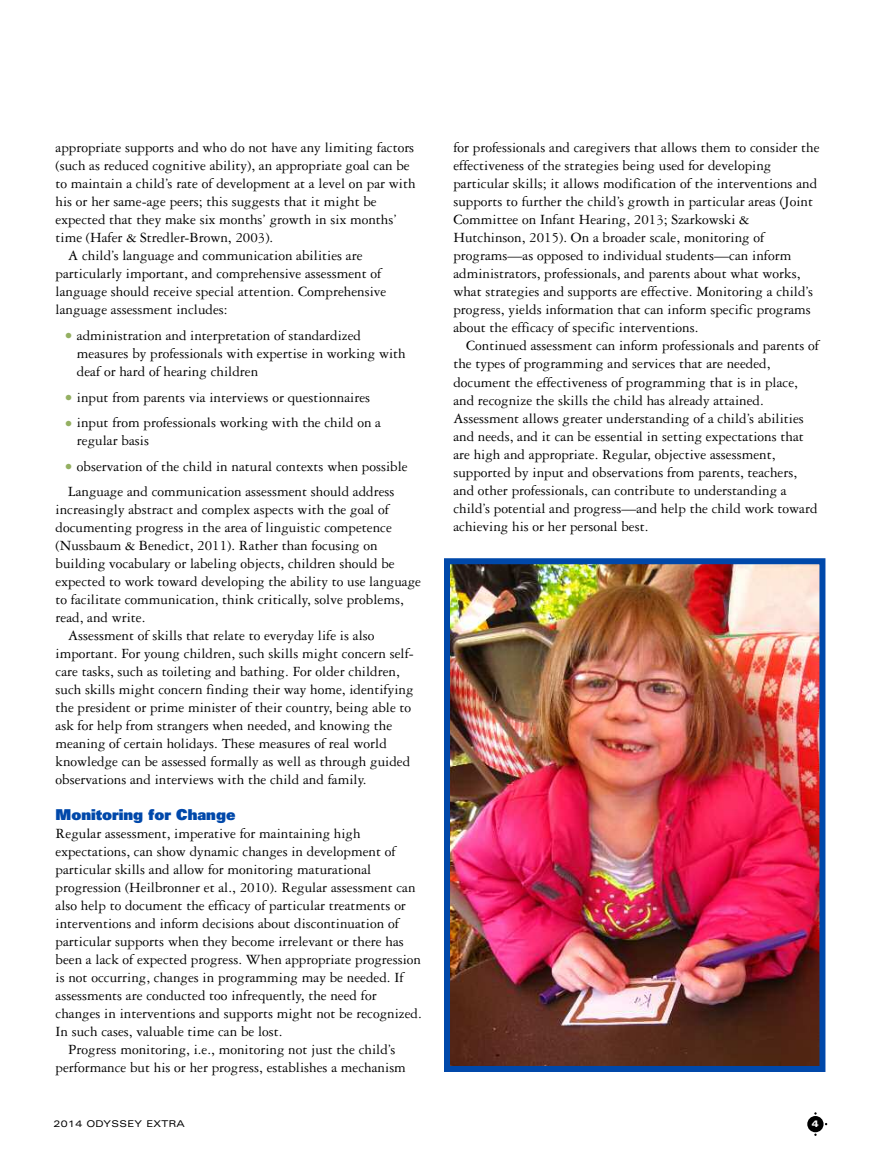
<style>
.page{position:relative;width:878px;height:1175px;background:#fff}
.page>*{position:absolute;margin:0;border:0;box-sizing:border-box;transform-origin:0 0}
.t1{font:15px/18px "Garamond Three";color:#000}
.t2{font:900 15px "Univers";color:#0048aa}
.t3{font:expanded 9.3px "Univers";letter-spacing:.035em;color:#000}
.t4{font:900 expanded 9.3px "Univers";color:#fff}
.s1{font-size:18px;color:#94b062}
</style>
<div class="page">
<div style="left:807px;top:1116px;width:16px;height:16px;background:#000;border-radius:50%"></div>
<img style="left:451px;top:565px;width:367px;height:500px">
<div style="left:444px;top:558px;width:381px;height:514px;border:6px solid #0048aa"></div>
<p class="t1" style="left:56px;top:139px;width:360px">appropriate supports and who do not have any limiting factors</p>
<p class="t1" style="left:55px;top:157px;width:356px">(such as reduced cognitive ability), an appropriate goal can be</p>
<p class="t1" style="left:55px;top:175px;width:361px">to maintain a child’s rate of development at a level on par with</p>
<p class="t1" style="left:55px;top:193px;width:323px">his or her same-age peers; this suggests that it might be</p>
<p class="t1" style="left:55px;top:211px;width:343px">expected that they make six months’ growth in six months’</p>
<p class="t1" style="left:55px;top:229px;width:219px">time (Hafer &amp; Stredler-Brown, 2003).</p>
<p class="t1" style="left:68px;top:247px;width:296px">A child’s language and communication abilities are</p>
<p class="t1" style="left:55px;top:265px;width:327px">particularly important, and comprehensive assessment of</p>
<p class="t1" style="left:55px;top:283px;width:332px">language should receive special attention. Comprehensive</p>
<p class="t1" style="left:55px;top:301px;width:174px">language assessment includes:</p>
<p class="t1" style="left:77px;top:326px;width:330px;text-indent:-13px"><span class="s1">•</span> administration and interpretation of standardized measures by professionals with expertise in working with deaf or hard of hearing children</p>
<p class="t1" style="left:64px;top:388px;width:307px"><span class="s1">•</span> input from parents via interviews or questionnaires</p>
<p class="t1" style="left:77px;top:413px;width:306px;text-indent:-13px"><span class="s1">•</span> input from professionals working with the child on a regular basis</p>
<p class="t1" style="left:64px;top:453px;width:345px;line-height:25.5px"><span class="s1">•</span> observation of the child in natural contexts when possible<br>Language and communication assessment should address</p>
<p class="t1" style="left:55px;top:500px;width:335px">increasingly abstract and complex aspects with the goal of</p>
<p class="t1" style="left:55px;top:518px;width:338px">documenting progress in the area of linguistic competence</p>
<p class="t1" style="left:55px;top:536px;width:324px">(Nussbaum &amp; Benedict, 2011). Rather than focusing on</p>
<p class="t1" style="left:55px;top:554px;width:341px">building vocabulary or labeling objects, children should be</p>
<p class="t1" style="left:55px;top:572px;width:367px">expected to work toward developing the ability to use language</p>
<p class="t1" style="left:55px;top:590px;width:350px">to facilitate communication, think critically, solve problems,</p>
<p class="t1" style="left:55px;top:608px;width:91px">read, and write.</p>
<p class="t1" style="left:68px;top:626px;width:308px">Assessment of skills that relate to everyday life is also</p>
<p class="t1" style="left:55px;top:644px;width:360px">important. For young children, such skills might concern self-</p>
<p class="t1" style="left:55px;top:662px;width:346px">care tasks, such as toileting and bathing. For older children,</p>
<p class="t1" style="left:55px;top:680px;width:359px">such skills might concern finding their way home, identifying</p>
<p class="t1" style="left:55px;top:698px;width:357px">the president or prime minister of their country, being able to</p>
<p class="t1" style="left:55px;top:716px;width:338px">ask for help from strangers when needed, and knowing the</p>
<p class="t1" style="left:55px;top:734px;width:333px">meaning of certain holidays. These measures of real world</p>
<p class="t1" style="left:55px;top:752px;width:356px">knowledge can be assessed formally as well as through guided</p>
<p class="t1" style="left:55px;top:770px;width:313px">observations and interviews with the child and family.</p>
<p class="t2" style="left:56px;top:805px;width:181px">Monitoring for Change</p>
<p class="t1" style="left:56px;top:824px;width:306px">Regular assessment, imperative for maintaining high</p>
<p class="t1" style="left:55px;top:842px;width:341px">expectations, can show dynamic changes in development of</p>
<p class="t1" style="left:55px;top:860px;width:317px">particular skills and allow for monitoring maturational</p>
<p class="t1" style="left:55px;top:878px;width:361px">progression (Heilbronner et al., 2010). Regular assessment can</p>
<p class="t1" style="left:55px;top:896px;width:352px">also help to document the efficacy of particular treatments or</p>
<p class="t1" style="left:55px;top:914px;width:345px">interventions and inform decisions about discontinuation of</p>
<p class="t1" style="left:55px;top:932px;width:350px">particular supports when they become irrelevant or there has</p>
<p class="t1" style="left:55px;top:950px;width:367px">been a lack of expected progress. When appropriate progression</p>
<p class="t1" style="left:56px;top:968px;width:349px">is not occurring, changes in programming may be needed. If</p>
<p class="t1" style="left:55px;top:986px;width:322px">assessments are conducted too infrequently, the need for</p>
<p class="t1" style="left:56px;top:1004px;width:368px">changes in interventions and supports might not be recognized.</p>
<p class="t1" style="left:56px;top:1022px;width:229px">In such cases, valuable time can be lost.</p>
<p class="t1" style="left:68px;top:1040px;width:328px">Progress monitoring, i.e., monitoring not just the child’s</p>
<p class="t1" style="left:56px;top:1058px;width:352px">performance but his or her progress, establishes a mechanism</p>
<p class="t3" style="left:54px;top:1118px;width:133px">2014 ODYSSEY EXTRA</p>
<p class="t1" style="left:453px;top:139px;width:368px">for professionals and caregivers that allows them to consider the effectiveness of the strategies being used for developing particular skills; it allows modification of the interventions and supports to further the child’s growth in particular areas (Joint Committee on Infant Hearing, 2013; Szarkowski &amp; Hutchinson, 2015). On a broader scale, monitoring of programs—as opposed to individual students—can inform administrators, professionals, and parents about what works, what strategies and supports are effective. Monitoring a child’s progress, yields information that can inform specific programs about the efficacy of specific interventions.</p>
<p class="t1" style="left:453px;top:337px;width:367px;text-indent:13px">Continued assessment can inform professionals and parents of the types of programming and services that are needed, document the effectiveness of programming that is in place, and recognize the skills the child has already attained.<br>Assessment allows greater understanding of a child’s abilities and needs, and it can be essential in setting expectations that are high and appropriate. Regular, objective assessment, supported by input and observations from parents, teachers, and other professionals, can contribute to understanding a child’s potential and progress—and help the child work toward achieving his or her personal best.</p>
<p class="t4" style="left:811px;top:1118px;width:8px">4</p>
</div>
